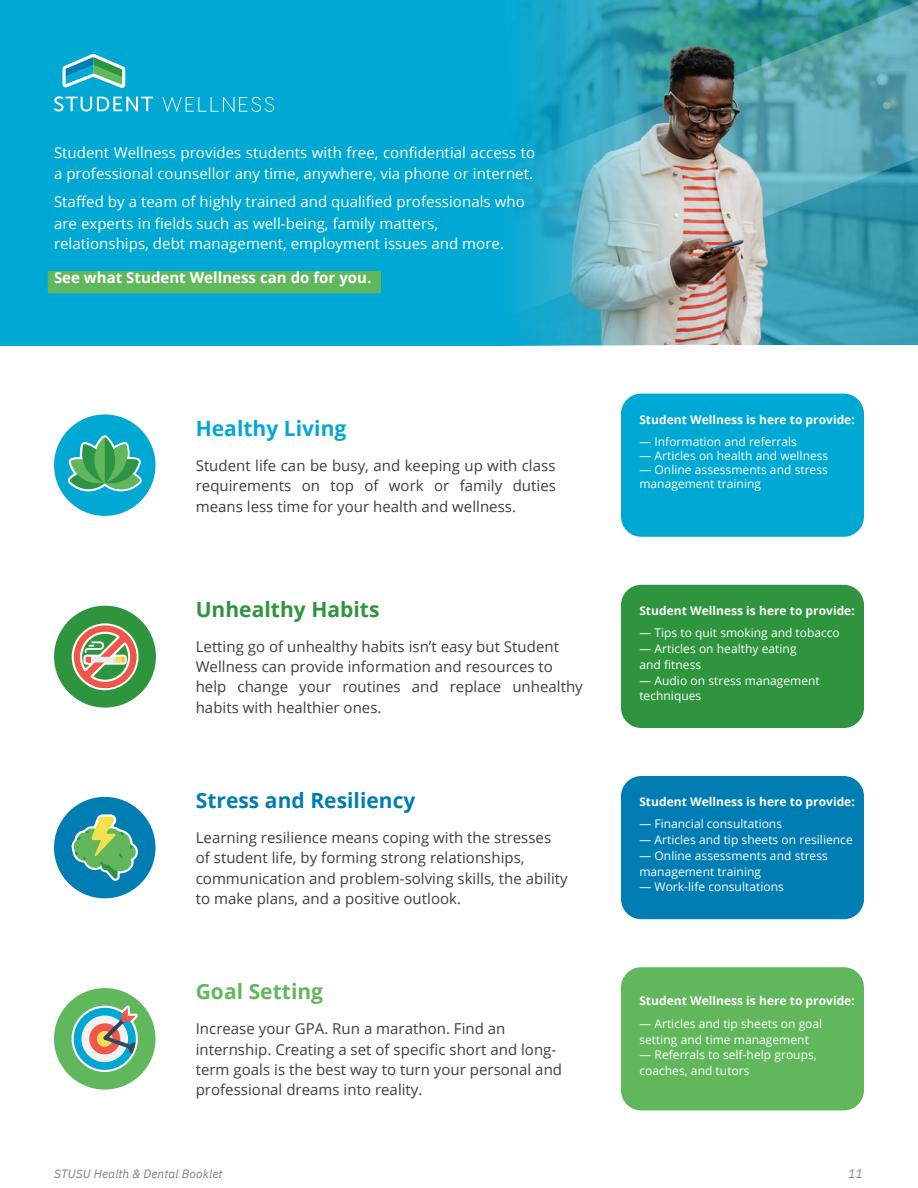
<style>
.page{position:relative;width:918px;height:1188px;background:#fff}
.page>*{position:absolute;margin:0;border:0;box-sizing:border-box;transform-origin:0 0}
.t1{font:700 21px "Open Sans";color:#007db3}
.t2{font:700 21px "Open Sans";color:#2e943d}
.t3{font:700 21px "Open Sans";color:#00a8d4}
.t4{font:700 21px "Open Sans";color:#61b85c}
.t5{font:15px/20.2px "Open Sans";color:#3f3e3f}
.t6{font:15px/20.2px "Open Sans";letter-spacing:.005em;color:#fff}
.t7{font:700 15px "Open Sans";color:#fff}
.t8{font:12px "Open Sans";letter-spacing:.005em;color:#fff}
.t9{font:700 12px "Open Sans";color:#fff}
.t10{font:italic 12px "IBM Plex Sans";letter-spacing:.01em;color:#808080}
</style>
<div class="page">
<img style="left:686px;top:0;width:232px;height:344px">
<div style="left:54px;top:414px;width:102px;height:102px;background:#00a8d4;border-radius:50%"></div>
<svg style="left:68px;top:435px;width:74px;height:56px"></svg>
<div style="left:54px;top:606px;width:102px;height:102px;background:#2e943d;border-radius:50%"></div>
<svg style="left:70px;top:605px;width:71px;height:88px"></svg>
<div style="left:54px;top:988px;width:102px;height:102px;background:#61b85c;border-radius:50%"></div>
<svg style="left:72px;top:1005px;width:66px;height:67px"></svg>
<div style="left:54px;top:797px;width:102px;height:101px;background:#007db3;border-radius:50%"></div>
<svg style="left:71px;top:814px;width:67px;height:67px"></svg>
<div style="left:621px;top:394px;width:243px;height:143px;background:#00a8d4;border-radius:20px"></div>
<div style="left:621px;top:585px;width:243px;height:143px;background:#2e943d;border-radius:20px"></div>
<div style="left:621px;top:776px;width:243px;height:143px;background:#007db3;border-radius:20px"></div>
<div style="left:621px;top:967px;width:243px;height:143px;background:#61b85c;border-radius:20px"></div>
<img style="left:0;top:0;width:686px;height:345px">
<div style="left:48px;top:271px;width:333px;height:22px;background:#61b85c"></div>
<svg style="left:62px;top:54px;width:63px;height:34px"></svg>
<svg style="left:54px;top:96px;width:99px;height:16px"></svg>
<svg style="left:162px;top:97px;width:112px;height:15px;background:#28b5da"></svg>
<p class="t6" style="left:54px;top:142px;width:483px">Student Wellness provides students with free, confidential access to a professional counsellor any time, anywhere, via phone or internet.</p>
<p class="t6" style="left:54px;top:191px;width:472px">Staffed by a team of highly trained and qualified professionals who</p>
<p class="t6" style="left:54px;top:213px;width:386px">are experts in fields such as well-being, family matters,</p>
<p class="t6" style="left:54px;top:234px;width:452px">relationships, debt management, employment issues and more.</p>
<p class="t7" style="left:54px;top:267px;width:319px">See what Student Wellness can do for you.</p>
<p class="t3" style="left:196px;top:414px;width:152px">Healthy Living</p>
<p class="t5" style="left:196px;top:455px;width:362px;text-align:justify">Student life can be busy, and keeping up with class requirements on top of work or family duties means less time for your health and wellness.</p>
<p class="t2" style="left:196px;top:594px;width:185px">Unhealthy Habits</p>
<p class="t5" style="left:196px;top:636px;width:365px">Letting go of unhealthy habits isn’t easy but Student<br>Wellness can provide information and resources to</p>
<p class="t5" style="left:196px;top:676px;width:389px">help change your routines and replace unhealthy habits with healthier ones.</p>
<p class="t1" style="left:196px;top:786px;width:221px">Stress and Resiliency</p>
<p class="t5" style="left:196px;top:827px;width:357px">Learning resilience means coping with the stresses</p>
<p class="t5" style="left:196px;top:847px;width:374px">of student life, by forming strong relationships, communication and problem-solving skills, the ability to make plans, and a positive outlook.</p>
<p class="t4" style="left:196px;top:977px;width:129px">Goal Setting</p>
<p class="t5" style="left:196px;top:1018px;width:368px">Increase your GPA. Run a marathon. Find an internship. Creating a set of specific short and long&shy;term goals is the best way to turn your personal and professional dreams into reality.</p>
<p class="t9" style="left:639px;top:411px;width:217px">Student Wellness is here to provide:</p>
<p class="t8" style="left:639px;top:433px;width:159px">— Information and referrals</p>
<p class="t8" style="left:639px;top:447px;width:191px">— Articles on health and wellness</p>
<p class="t8" style="left:639px;top:461px;width:190px">— Online assessments and stress</p>
<p class="t8" style="left:639px;top:475px;width:123px">management training</p>
<p class="t9" style="left:639px;top:602px;width:217px">Student Wellness is here to provide:</p>
<p class="t8" style="left:639px;top:624px;width:202px">— Tips to quit smoking and tobacco</p>
<p class="t8" style="left:639px;top:640px;width:159px">— Articles on healthy eating</p>
<p class="t8" style="left:639px;top:656px;width:63px">and fitness</p>
<p class="t8" style="left:639px;top:672px;width:182px">— Audio on stress management</p>
<p class="t8" style="left:639px;top:687px;width:63px">techniques</p>
<p class="t9" style="left:639px;top:793px;width:217px">Student Wellness is here to provide:</p>
<p class="t8" style="left:639px;top:816px;width:144px">— Financial consultations</p>
<p class="t8" style="left:639px;top:831px;width:215px">— Articles and tip sheets on resilience</p>
<p class="t8" style="left:639px;top:847px;width:190px">— Online assessments and stress</p>
<p class="t8" style="left:639px;top:863px;width:123px">management training</p>
<p class="t8" style="left:639px;top:879px;width:146px">— Work-life consultations</p>
<p class="t9" style="left:639px;top:993px;width:217px">Student Wellness is here to provide:</p>
<p class="t8" style="left:639px;top:1015px;width:184px">— Articles and tip sheets on goal</p>
<p class="t8" style="left:639px;top:1031px;width:171px">setting and time management</p>
<p class="t8" style="left:639px;top:1047px;width:179px">— Referrals to self-help groups,</p>
<p class="t8" style="left:639px;top:1062px;width:112px">coaches, and tutors</p>
<p class="t10" style="left:54px;top:1166px;width:170px">STUSU Health &amp; Dental Booklet</p>
<p class="t10" style="left:848px;top:1166px;width:16px">11</p>
</div>
